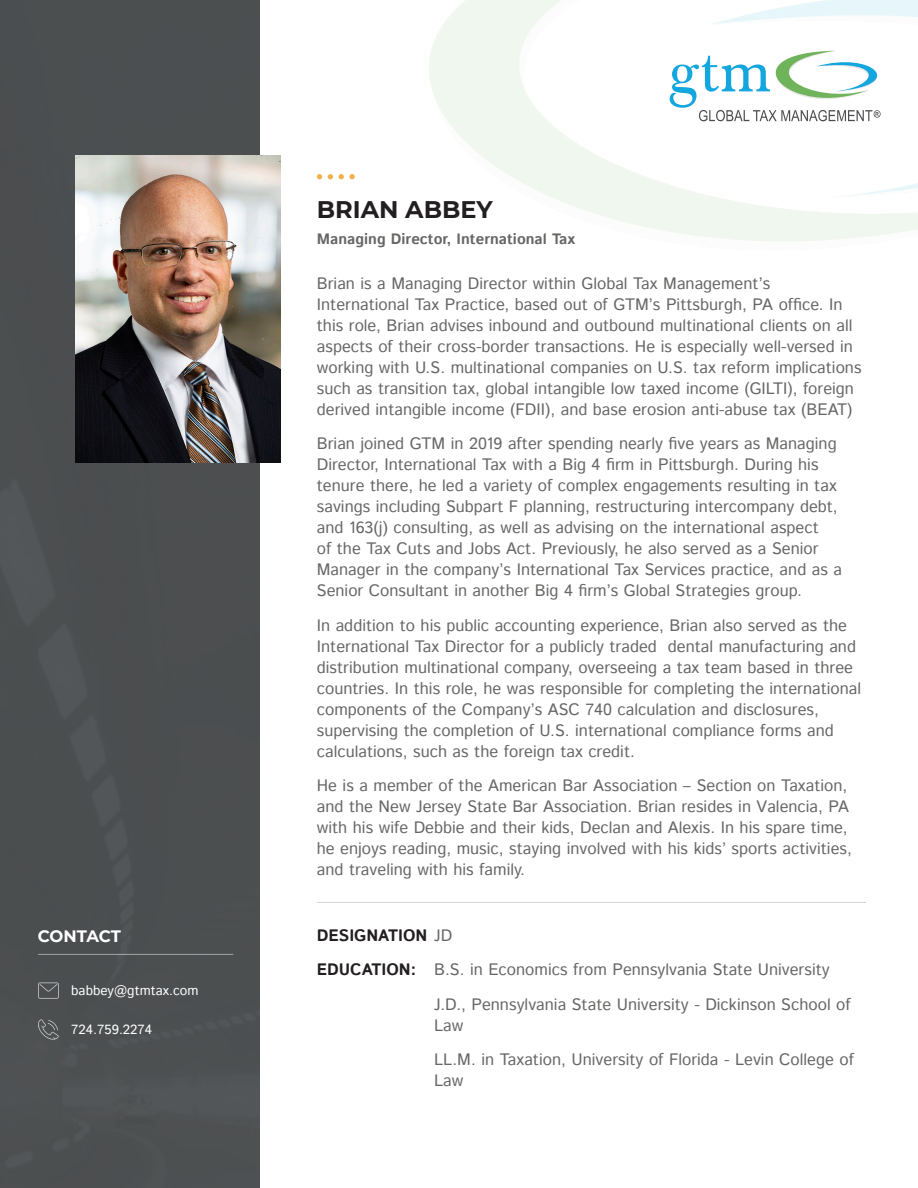
<style>
.page{position:relative;width:918px;height:1188px;background:#fff}
.page>*{position:absolute;margin:0;border:0;box-sizing:border-box;transform-origin:0 0}
.t1{font:700 24px "Montserrat";color:#231f20}
.Copy{font:16.5px/21px "Istok";color:#676866}
.Copy-2{font:700 16.5px "Istok";color:#231f20}
.Heading{font:700 16.5px "Montserrat";letter-spacing:-.01em;color:#fff}
.t2{font:700 15px "Istok";color:#676866}
.Copy-3{font:13.5px "Istok";color:#fff}
.s1{font-weight:400;color:#676866}
</style>
<div class="page">
<div style="left:0;top:0;width:259px;height:1188px;background:#4c4e50"></div>
<hr style="left:317px;top:902px;width:549px;height:1px;background:#676866">
<hr style="left:38px;top:954px;width:195px;height:1px;background:#fff">
<svg style="left:38px;top:982px;width:21px;height:17px"></svg>
<svg style="left:38px;top:1019px;width:21px;height:21px"></svg>
<svg style="left:317px;top:174px;width:5px;height:5px"></svg>
<svg style="left:328px;top:174px;width:5px;height:5px"></svg>
<svg style="left:339px;top:174px;width:16px;height:5px"></svg>
<svg style="left:670px;top:51px;width:211px;height:70px"></svg>
<img style="left:76px;top:156px;width:205px;height:307px">
<p class="Heading" style="left:38px;top:924px;width:85px">CONTACT</p>
<p class="Copy-3" style="left:71px;top:981px;width:129px">babbey@gtmtax.com</p>
<p class="Copy-3" style="left:71px;top:1020px;width:82px">724.759.2274</p>
<p class="t1" style="left:317px;top:192px;width:177px">BRIAN ABBEY</p>
<p class="t2" style="left:317px;top:229px;width:260px">Managing Director, International Tax</p>
<p class="Copy" style="left:317px;top:273px;width:546px">Brian is a Managing Director within Global Tax Management’s International Tax Practice, based out of GTM’s Pittsburgh, PA office. In this role, Brian advises inbound and outbound multinational clients on all aspects of their cross-border transactions. He is especially well-versed in working with U.S. multinational companies on U.S. tax reform implications such as transition tax, global intangible low taxed income (GILTI), foreign derived intangible income (FDII), and base erosion anti-abuse tax (BEAT)</p>
<p class="Copy" style="left:317px;top:434px;width:527px">Brian joined GTM in 2019 after spending nearly five years as Managing Director, International Tax with a Big 4 firm in Pittsburgh. During his tenure there, he led a variety of complex engagements resulting in tax savings including Subpart F planning, restructuring intercompany debt, and 163(j) consulting, as well as advising on the international aspect<br>of the Tax Cuts and Jobs Act. Previously, he also served as a Senior Manager in the company’s International Tax Services practice, and as a Senior Consultant in another Big 4 firm’s Global Strategies group.</p>
<p class="Copy" style="left:317px;top:615px;width:546px">In addition to his public accounting experience, Brian also served as the International Tax Director for a publicly traded dental manufacturing and distribution multinational company, overseeing a tax team based in three countries. In this role, he was responsible for completing the international components of the Company’s ASC 740 calculation and disclosures, supervising the completion of U.S. international compliance forms and calculations, such as the foreign tax credit.</p>
<p class="Copy" style="left:317px;top:776px;width:537px">He is a member of the American Bar Association – Section on Taxation, and the New Jersey State Bar Association. Brian resides in Valencia, PA with his wife Debbie and their kids, Declan and Alexis. In his spare time, he enjoys reading, music, staying involved with his kids’ sports activities, and traveling with his family.</p>
<p class="Copy-2" style="left:317px;top:924px;width:137px">DESIGNATION <span class="s1">JD</span></p>
<p class="Copy-2" style="left:317px;top:959px;width:101px">EDUCATION:</p>
<p class="Copy" style="left:434px;top:960px;width:397px">B.S. in Economics from Pennsylvania State University</p>
<p class="Copy" style="left:434px;top:995px;width:418px">J.D., Pennsylvania State University - Dickinson School of<br>Law</p>
<p class="Copy" style="left:434px;top:1050px;width:421px">LL.M. in Taxation, University of Florida - Levin College of<br>Law</p>
</div>
